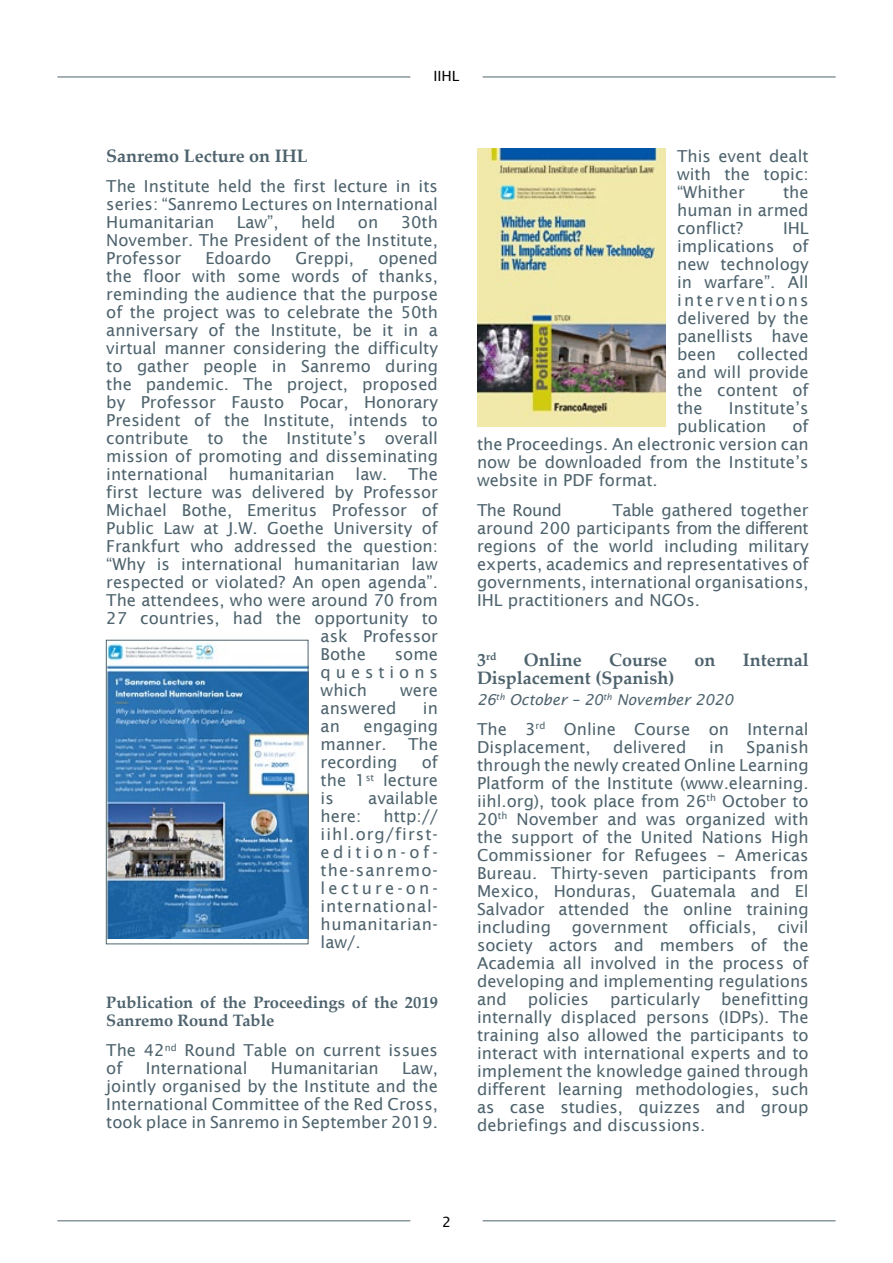
<style>
.page{position:relative;width:893px;height:1263px;background:#fff}
.page>*{position:absolute;margin:0;border:0;box-sizing:border-box;transform-origin:0 0}
.t1{font:700 18px "Palatino Linotype";color:#4e636d}
.t2{font:16.5px/18px "Lucida Sans";color:#4e636d;text-align:justify}
.t3{font:700 16.5px/18px "Palatino Linotype";color:#4e636d}
.t4{font:16.5px "Lucida Sans";letter-spacing:-.03em;color:#4e636d}
.t5{font:italic 15px "Lucida Sans";color:#4e636d}
.t6{font:14.1px "Lucida Sans";color:#000}
.t7{font:700 10.5px "Palatino Linotype";color:#4e636d}
.s1{font-size:18px}
</style>
<div class="page">
<hr style="left:483px;top:1220px;width:353px;height:1px;background:#4e636d">
<hr style="left:57px;top:1220px;width:353px;height:1px;background:#4e636d">
<hr style="left:483px;top:77px;width:353px;height:1px;background:#4e636d">
<hr style="left:57px;top:77px;width:353px;height:1px;background:#4e636d">
<img style="left:108px;top:643px;width:198px;height:295px">
<div style="left:106px;top:640px;width:202px;height:304px;border:1px solid #4e636d"></div>
<img style="left:477px;top:149px;width:188px;height:278px">
<p class="t6" style="left:433px;top:68px;width:28px">IIHL</p>
<p class="t1" style="left:106px;top:143px;width:203px">Sanremo Lecture on IHL</p>
<p class="t2" style="left:106px;top:177px;width:333px">The Institute held the first lecture in its series: “Sanremo Lectures on International Humanitarian</p>
<p class="t2" style="left:106px;top:213px;width:333px;text-indent:294px">30th November. The President of the Institute, Professor</p>
<p class="t2" style="left:237px;top:213px;width:44px">Law”,</p>
<p class="t2" style="left:301px;top:213px;width:36px">held</p>
<p class="t2" style="left:358px;top:213px;width:22px">on</p>
<p class="t2" style="left:106px;top:249px;width:333px;text-indent:272px">opened the floor with some words of thanks, reminding the audience that the purpose of the project was to celebrate the 50th anniversary of the Institute, be it in a virtual manner considering the difficulty to gather people in Sanremo during the pandemic. The project, proposed by Professor Fausto Pocar, Honorary President of the Institute, intends to contribute to the Institute’s overall mission of promoting and disseminating international</p>
<p class="t2" style="left:205px;top:249px;width:67px">Edoardo</p>
<p class="t2" style="left:296px;top:249px;width:60px">Greppi,</p>
<p class="t2" style="left:229px;top:465px;width:108px">humanitarian</p>
<p class="t2" style="left:356px;top:465px;width:33px">law.</p>
<p class="t2" style="left:408px;top:465px;width:31px">The</p>
<p class="t2" style="left:106px;top:483px;width:333px">first lecture was delivered by Professor</p>
<p class="t2" style="left:106px;top:501px;width:333px">Michael Bothe, Emeritus Professor of</p>
<p class="t2" style="left:106px;top:519px;width:333px">Public Law at J.W. Goethe University of</p>
<p class="t2" style="left:106px;top:537px;width:333px">Frankfurt who addressed the question:</p>
<p class="t2" style="left:106px;top:555px;width:333px">“Why is international humanitarian law</p>
<p class="t2" style="left:106px;top:573px;width:333px">respected or violated? An open agenda”.</p>
<p class="t2" style="left:106px;top:591px;width:333px">The attendees, who were around 70 from</p>
<p class="t2" style="left:106px;top:609px;width:333px">27 countries, had the opportunity to</p>
<p class="t2" style="left:321px;top:627px;width:119px">ask Professor</p>
<p class="t2" style="left:321px;top:645px;width:47px">Bothe</p>
<p class="t2" style="left:321px;top:645px;width:119px;text-indent:74px">some questions which</p>
<p class="t2" style="left:400px;top:681px;width:39px">were</p>
<p class="t2" style="left:321px;top:699px;width:77px">answered</p>
<p class="t2" style="left:423px;top:699px;width:17px">in</p>
<p class="t2" style="left:321px;top:717px;width:21px">an</p>
<p class="t2" style="left:321px;top:717px;width:119px;text-indent:43px">engaging manner.</p>
<p class="t2" style="left:408px;top:735px;width:31px">The</p>
<p class="t2" style="left:321px;top:753px;width:119px;text-indent:101px">of the 1<sup>st</sup> lecture is</p>
<p class="t2" style="left:321px;top:753px;width:78px">recording</p>
<p class="t2" style="left:368px;top:789px;width:71px">available</p>
<p class="t2" style="left:321px;top:807px;width:119px;text-indent:63px">http:// iihl.org/first&shy;edition-of&shy;the-sanremo&shy;lecture-on&shy;international&shy;humanitarian&shy;law/.</p>
<p class="t2" style="left:321px;top:807px;width:42px">here:</p>
<p class="t3" style="left:106px;top:993px;width:333px">Publication of the Proceedings of the 2019<br>Sanremo Round Table</p>
<p class="t2" style="left:106px;top:1041px;width:333px">The 42<sup>nd</sup> Round Table on current issues of</p>
<p class="t2" style="left:146px;top:1059px;width:103px">International</p>
<p class="t2" style="left:271px;top:1059px;width:110px">Humanitarian</p>
<p class="t2" style="left:106px;top:1059px;width:333px;text-indent:296px">Law, jointly organised by the Institute and the International Committee of the Red Cross, took place in Sanremo in September 2019.</p>
<p class="t2" style="left:677px;top:147px;width:133px">This event dealt with the topic: “Whither</p>
<p class="t2" style="left:677px;top:183px;width:133px;text-indent:106px">the human in armed conflict?</p>
<p class="t2" style="left:677px;top:219px;width:133px;text-indent:106px">IHL implications of new technology in warfare”. All interventions delivered by the panellists have been</p>
<p class="t2" style="left:677px;top:345px;width:133px;text-indent:60px">collected and will provide the content of the</p>
<p class="t2" style="left:677px;top:399px;width:133px;text-indent:52px">Institute’s publication</p>
<p class="t2" style="left:477px;top:417px;width:333px;text-indent:315px">of the Proceedings. An electronic version can now be downloaded from the Institute’s website in PDF format.</p>
<p class="t4" style="left:477px;top:500px;width:86px">The Round</p>
<p class="t2" style="left:477px;top:501px;width:333px;text-indent:135px">Table gathered together around 200 participants from the different regions of the world including military experts, academics and representatives of governments, international organisations, IHL practitioners and NGOs.</p>
<p class="t7" style="left:477px;top:649px;width:21px"><span class="s1">3</span>rd</p>
<p class="t1" style="left:524px;top:647px;width:59px">Online</p>
<p class="t1" style="left:609px;top:647px;width:59px">Course</p>
<p class="t1" style="left:694px;top:647px;width:23px">on</p>
<p class="t1" style="left:743px;top:647px;width:67px">Internal</p>
<p class="t1" style="left:477px;top:665px;width:199px">Displacement (Spanish)</p>
<p class="t5" style="left:477px;top:691px;width:258px">26<sup>th</sup> October – 20<sup>th</sup> November 2020</p>
<p class="t2" style="left:477px;top:720px;width:333px">The 3<sup>rd</sup> Online Course on Internal<br>Displacement,</p>
<p class="t2" style="left:477px;top:738px;width:333px;text-indent:270px">Spanish through the newly created Online Learning Platform of the Institute (www.elearning. iihl.org), took place from 26<sup>th</sup> October to 20<sup>th</sup> November and was organized with the support of the United Nations High Commissioner for Refugees – Americas Bureau. Thirty-seven participants from Mexico, Honduras, Guatemala and El Salvador attended the online training including</p>
<p class="t2" style="left:613px;top:738px;width:75px">delivered</p>
<p class="t2" style="left:709px;top:738px;width:17px">in</p>
<p class="t2" style="left:572px;top:918px;width:98px">government</p>
<p class="t2" style="left:689px;top:918px;width:69px">officials,</p>
<p class="t2" style="left:477px;top:918px;width:333px;text-indent:300px">civil society actors and members of the Academia all involved in the process of developing and implementing regulations and</p>
<p class="t2" style="left:477px;top:990px;width:333px;text-indent:244px">benefitting internally displaced persons (IDPs). The training also allowed the participants to interact with international experts and to implement the knowledge gained through different learning methodologies, such as case studies, quizzes and group debriefings and discussions.</p>
<p class="t2" style="left:528px;top:990px;width:62px">policies</p>
<p class="t2" style="left:610px;top:990px;width:91px">particularly</p>
<p class="t6" style="left:442px;top:1214px;width:10px">2</p>
</div>
